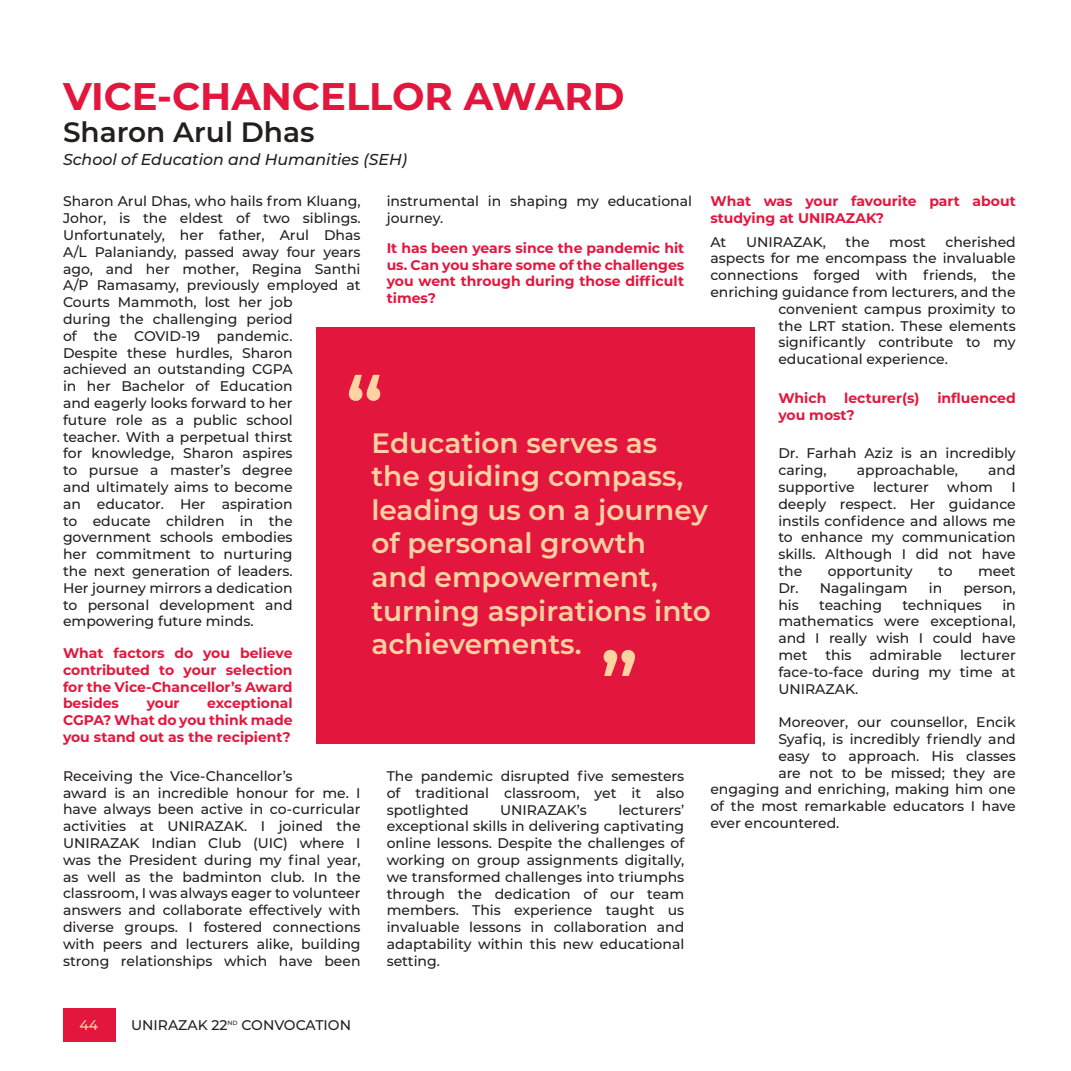
<style>
.page{position:relative;width:1071px;height:1071px;background:#fff}
.page>*{position:absolute;margin:0;border:0;box-sizing:border-box;transform-origin:0 0}
.t1{font:600 84px "Montserrat";color:#ffd2a2}
.t2{font:700 38.5px "Montserrat";color:#e3173e}
.t3{font:600 28px/33.6px "Montserrat";color:#ffd2a2}
.t4{font:600 28px "Montserrat";color:#241f1f}
.t5{font:italic 500 15.75px "Montserrat";color:#241f1f}
.t6{font:500 14px/16.8px "Montserrat";color:#241f1f;text-align:justify}
.t7{font:700 14px/16.8px "Montserrat";color:#e3173e;text-align:justify}
.t8{font:500 14px "Montserrat";color:#fed3a3}
.t9{font:500 6.12px "Montserrat";color:#241f1f}
</style>
<div class="page">
<div style="left:316px;top:327px;width:439px;height:417px;background:#e3173e"></div>
<div style="left:63px;top:1008px;width:53px;height:33px;background:#e3173e"></div>
<h2 class="t2" style="left:63px;top:68px;width:563px">VICE-CHANCELLOR AWARD</h2>
<h3 class="t4" style="left:63px;top:112px;width:253px">Sharon Arul Dhas</h3>
<p class="t5" style="left:63px;top:148px;width:346px">School of Education and Humanities (SEH)</p>
<p class="t7" style="left:710px;top:192px;width:307px">What was your favourite part about studying at UNIRAZAK?</p>
<p class="t6" style="left:63px;top:192px;width:299px;text-align:left">Sharon Arul Dhas, who hails from Kluang,<br>Johor, is the eldest of two siblings.<br>Unfortunately, her father, Arul Dhas<br>A/L Palaniandy, passed away four years ago, and her mother, Regina Santhi<br>A/P Ramasamy, previously employed at<br>Courts Mammoth, lost her job<br>during the challenging period<br>of the COVID-19 pandemic.<br>Despite these hurdles, Sharon<br>achieved an outstanding CGPA<br>in her Bachelor of Education<br>and eagerly looks forward to her<br>future role as a public school<br>teacher. With a perpetual thirst<br>for knowledge, Sharon aspires<br>to pursue a master’s degree<br>and ultimately aims to become<br>an educator. Her aspiration<br>to educate children in the government schools embodies<br>her commitment to nurturing<br>the next generation of leaders.<br>Her journey mirrors a dedication<br>to personal development and empowering future minds.</p>
<p class="t7" style="left:63px;top:644px;width:231px">What factors do you believe contributed to your selection for the Vice-Chancellor’s Award besides</p>
<p class="t6" style="left:387px;top:192px;width:307px">instrumental in shaping my educational journey.</p>
<p class="t6" style="left:710px;top:233px;width:17px">At</p>
<p class="t6" style="left:746px;top:233px;width:81px">UNIRAZAK,</p>
<p class="t6" style="left:846px;top:233px;width:25px">the</p>
<p class="t6" style="left:889px;top:233px;width:38px">most</p>
<p class="t6" style="left:946px;top:233px;width:72px">cherished</p>
<p class="t6" style="left:710px;top:250px;width:307px">aspects for me encompass the invaluable</p>
<p class="t6" style="left:710px;top:266px;width:307px">connections forged with friends, the</p>
<p class="t6" style="left:710px;top:283px;width:307px">enriching guidance from lecturers, and the</p>
<p class="t6" style="left:778px;top:300px;width:239px">convenient campus proximity to</p>
<p class="t6" style="left:778px;top:317px;width:239px">the LRT station. These elements</p>
<p class="t6" style="left:778px;top:334px;width:239px">significantly contribute to my</p>
<p class="t6" style="left:778px;top:350px;width:171px">educational experience.</p>
<p class="t7" style="left:387px;top:239px;width:299px">It has been years since the pandemic hit us. Can you share some of the challenges you went through during those difficult times?</p>
<h1 class="t1" style="left:345px;top:348px;width:40px">“</h1>
<p class="t7" style="left:778px;top:389px;width:50px">Which</p>
<p class="t7" style="left:844px;top:389px;width:77px">lecturer(s)</p>
<p class="t7" style="left:937px;top:389px;width:80px">influenced</p>
<p class="t7" style="left:778px;top:406px;width:78px">you most?</p>
<h3 class="t3" style="left:371px;top:425px;width:341px">Education serves as the guiding compass, leading us on a journey of personal growth<br>and empowerment, turning aspirations into achievements.</h3>
<p class="t6" style="left:778px;top:445px;width:239px">Dr. Farhah Aziz is an incredibly caring,</p>
<p class="t6" style="left:857px;top:461px;width:103px">approachable,</p>
<p class="t6" style="left:988px;top:461px;width:29px">and</p>
<p class="t6" style="left:778px;top:478px;width:78px">supportive</p>
<p class="t6" style="left:873px;top:478px;width:57px">lecturer</p>
<p class="t6" style="left:947px;top:478px;width:47px">whom</p>
<p class="t6" style="left:778px;top:478px;width:239px;text-indent:233px">I deeply respect. Her guidance instils confidence and allows me to enhance my communication skills. Although I did not have the</p>
<p class="t6" style="left:828px;top:562px;width:87px">opportunity</p>
<p class="t6" style="left:938px;top:562px;width:16px">to</p>
<p class="t6" style="left:978px;top:562px;width:39px">meet</p>
<p class="t6" style="left:778px;top:579px;width:131px">Dr. Nagalingam</p>
<p class="t6" style="left:929px;top:579px;width:15px">in</p>
<p class="t6" style="left:963px;top:579px;width:54px">person,</p>
<p class="t6" style="left:778px;top:596px;width:22px">his</p>
<p class="t6" style="left:819px;top:596px;width:64px">teaching</p>
<p class="t6" style="left:902px;top:596px;width:81px">techniques</p>
<p class="t6" style="left:778px;top:596px;width:239px;text-indent:224px">in mathematics were exceptional, and I really wish I could have met</p>
<p class="t6" style="left:825px;top:646px;width:28px">this</p>
<p class="t6" style="left:870px;top:646px;width:74px">admirable</p>
<p class="t6" style="left:778px;top:646px;width:239px;text-indent:182px">lecturer face-to-face during my time at UNIRAZAK.</p>
<p class="t6" style="left:778px;top:713px;width:239px">Moreover, our counsellor, Encik</p>
<p class="t6" style="left:778px;top:730px;width:239px">Syafiq, is incredibly friendly and</p>
<p class="t6" style="left:778px;top:747px;width:239px">easy to approach. His classes</p>
<p class="t6" style="left:778px;top:764px;width:239px">are not to be missed; they are</p>
<p class="t6" style="left:710px;top:781px;width:307px">engaging and enriching, making him one</p>
<p class="t6" style="left:710px;top:797px;width:307px">of the most remarkable educators I have</p>
<p class="t6" style="left:710px;top:814px;width:131px">ever encountered.</p>
<h1 class="t1" style="left:600px;top:623px;width:40px">”</h1>
<p class="t7" style="left:63px;top:694px;width:231px;text-indent:144px">exceptional CGPA? What do you think made you stand out as the recipient?</p>
<p class="t7" style="left:147px;top:694px;width:34px">your</p>
<p class="t6" style="left:63px;top:767px;width:299px;text-align:left">Receiving the Vice-Chancellor’s<br>award is an incredible honour for me. I have always been active in co-curricular activities at UNIRAZAK. I joined the UNIRAZAK Indian Club (UIC) where I was the President during my final year, as well as the badminton club. In the classroom, I was always eager to volunteer answers and collaborate effectively with diverse groups. I fostered connections with peers and lecturers alike, building strong relationships which have been</p>
<p class="t6" style="left:387px;top:767px;width:299px">The pandemic disrupted five semesters of traditional classroom, yet it also spotlighted</p>
<p class="t6" style="left:387px;top:801px;width:299px;text-indent:232px">lecturers’ exceptional skills in delivering captivating online lessons. Despite the challenges of working on group assignments digitally, we transformed challenges into triumphs through the dedication of our team members. This experience taught us invaluable lessons in collaboration and adaptability within this new educational setting.</p>
<p class="t6" style="left:500px;top:801px;width:88px">UNIRAZAK’s</p>
<p class="t8" style="left:79px;top:1016px;width:20px">44</p>
<p class="t6" style="left:131px;top:1016px;width:98px">UNIRAZAK 22</p>
<p class="t9" style="left:228px;top:1019px;width:12px">ND</p>
<p class="t6" style="left:241px;top:1016px;width:111px">CONVOCATION</p>
</div>
